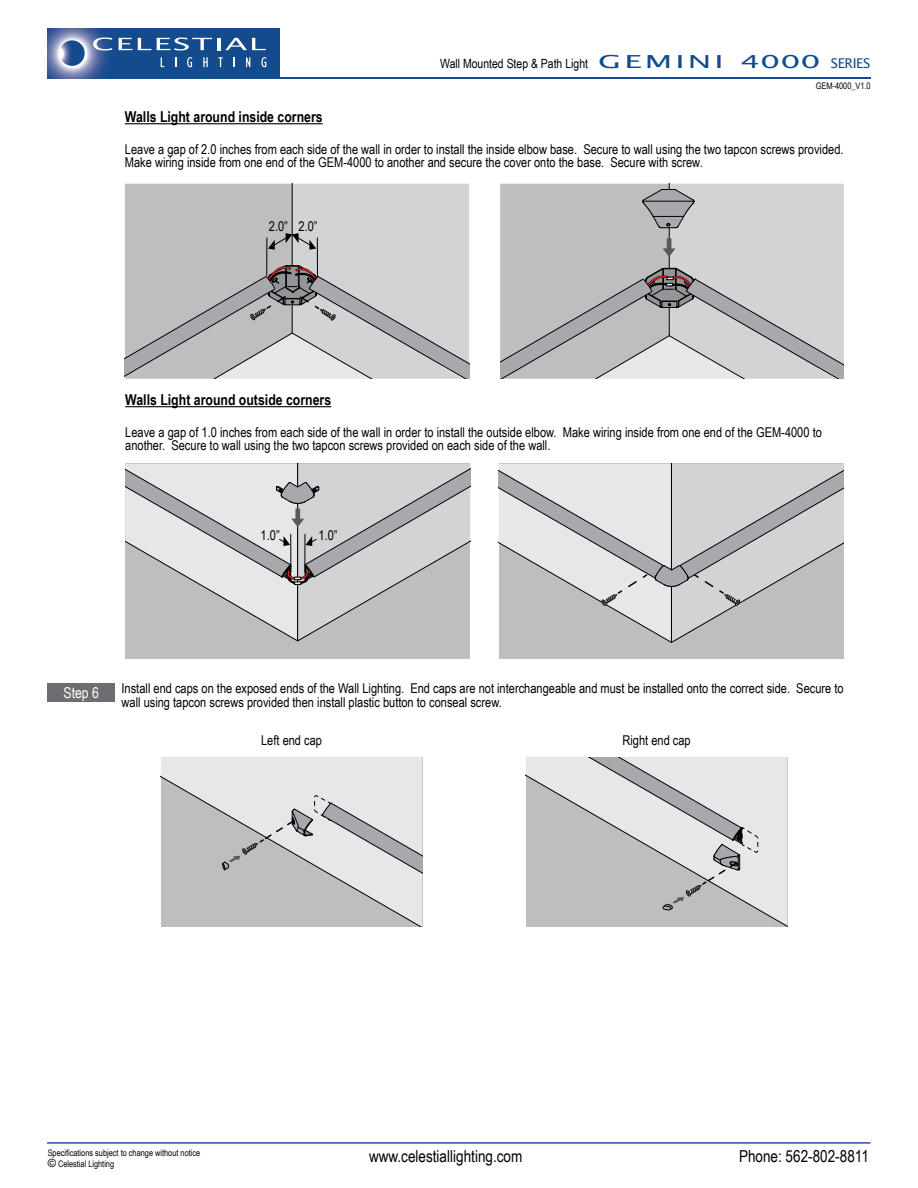
<style>
.page{position:relative;width:918px;height:1188px;background:#fff}
.page>*{position:absolute;margin:0;border:0;box-sizing:border-box;transform-origin:0 0}
.t1{font:16.5px "Arial Narrow";color:#000}
.t2{font:700 15px "Arial Narrow";color:#000}
.t3{font:15px "Arial Narrow";color:#fff}
.t4{font:13.5px/13.5px "Arial Narrow";color:#000}
.t5{font:12.75px "Arial Narrow";color:#000}
.t6{font:9px/10.5px "Arial Narrow";color:#000}
.s1{font-family:"Lucida Sans";font-size:18px;color:#114c8e}
.s2{font-family:"Lucida Sans";font-size:13.5px;color:#114c8e}
.s3{font-family:"Arial";font-size:11.25px}
</style>
<div class="page">
<hr style="left:277px;top:77px;width:594px;height:2px;background:#144a8d">
<svg style="left:47px;top:28px;width:232px;height:51px;background:#2f5b97"></svg>
<svg style="left:93px;top:38px;width:19px;height:12px"></svg>
<svg style="left:119px;top:38px;width:13px;height:12px"></svg>
<svg style="left:138px;top:38px;width:13px;height:12px"></svg>
<svg style="left:157px;top:38px;width:109px;height:12px"></svg>
<svg style="left:161px;top:57px;width:3px;height:10px"></svg>
<svg style="left:187px;top:57px;width:5px;height:10px"></svg>
<svg style="left:203px;top:57px;width:5px;height:10px"></svg>
<svg style="left:218px;top:57px;width:5px;height:10px"></svg>
<svg style="left:233px;top:57px;width:2px;height:10px"></svg>
<svg style="left:246px;top:57px;width:4px;height:10px"></svg>
<svg style="left:261px;top:57px;width:5px;height:10px"></svg>
<svg style="left:60px;top:40px;width:25px;height:26px"></svg>
<hr style="left:47px;top:1142px;width:824px;height:2px;background:#1e56a5">
<hr style="left:125px;top:406px;width:206px;height:1px;background:#000">
<div style="left:125px;top:642px;width:345px;height:17px;background:#bcbec0"></div>
<svg style="left:125px;top:464px;width:345px;height:178px;background:#c5c7c8"></svg>
<div style="left:499px;top:643px;width:345px;height:16px;background:#bcbec0"></div>
<svg style="left:499px;top:464px;width:345px;height:179px;background:#c9cacc"></svg>
<div style="left:48px;top:684px;width:67px;height:18px;background:#6d6e71"></div>
<hr style="left:125px;top:123px;width:198px;height:1px;background:#000">
<svg style="left:125px;top:184px;width:344px;height:195px;background:#bfc1c2"></svg>
<svg style="left:500px;top:184px;width:344px;height:195px;background:#bec0c2"></svg>
<svg style="left:161px;top:757px;width:261px;height:170px;background:#d2d3d5"></svg>
<svg style="left:222px;top:795px;width:200px;height:132px;background:#c9cacc"></svg>
<svg style="left:526px;top:757px;width:261px;height:170px;background:#d1d2d4"></svg>
<svg style="left:526px;top:757px;width:232px;height:153px;background:#c8cacb"></svg>
<p class="t5" style="left:440px;top:54px;width:432px">Wall Mounted Step &amp; Path Light <span class="s1">GEMINI 4000</span> <span class="s2">SERIES</span></p>
<p class="t6" style="left:816px;top:80px;width:56px">GEM-4000_V1.0</p>
<p class="t2" style="left:125px;top:106px;width:199px">Walls Light around inside corners</p>
<p class="t4" style="left:125px;top:142px;width:720px">Leave a gap of 2.0 inches from each side of the wall in order to install the inside elbow base. Secure to wall using the two tapcon screws provided.<br>Make wiring inside from one end of the GEM-4000 to another and secure the cover onto the base. Secure with screw.</p>
<p class="t4" style="left:269px;top:219px;width:50px">2.0” 2.0”</p>
<p class="t2" style="left:125px;top:388px;width:207px">Walls Light around outside corners</p>
<p class="t4" style="left:125px;top:425px;width:698px">Leave a gap of 1.0 inches from each side of the wall in order to install the outside elbow. Make wiring inside from one end of the GEM-4000 to another. Secure to wall using the two tapcon screws provided on each side of the wall.</p>
<p class="t4" style="left:261px;top:528px;width:21px">1.0”</p>
<p class="t4" style="left:319px;top:528px;width:21px">1.0”</p>
<p class="t3" style="left:64px;top:682px;width:37px">Step 6</p>
<p class="t4" style="left:122px;top:681px;width:724px">Install end caps on the exposed ends of the Wall Lighting. End caps are not interchangeable and must be installed onto the correct side. Secure to wall using tapcon screws provided then install plastic button to conseal screw.</p>
<p class="t4" style="left:261px;top:733px;width:62px">Left end cap</p>
<p class="t4" style="left:622px;top:733px;width:70px">Right end cap</p>
<p class="t6" style="left:48px;top:1147px;width:154px">Specifications subject to change without notice <span class="s3">©</span> Celestial Lighting</p>
<p class="t1" style="left:369px;top:1144px;width:155px">www.celestiallighting.com</p>
<p class="t1" style="left:739px;top:1144px;width:131px">Phone: 562-802-8811</p>
</div>
